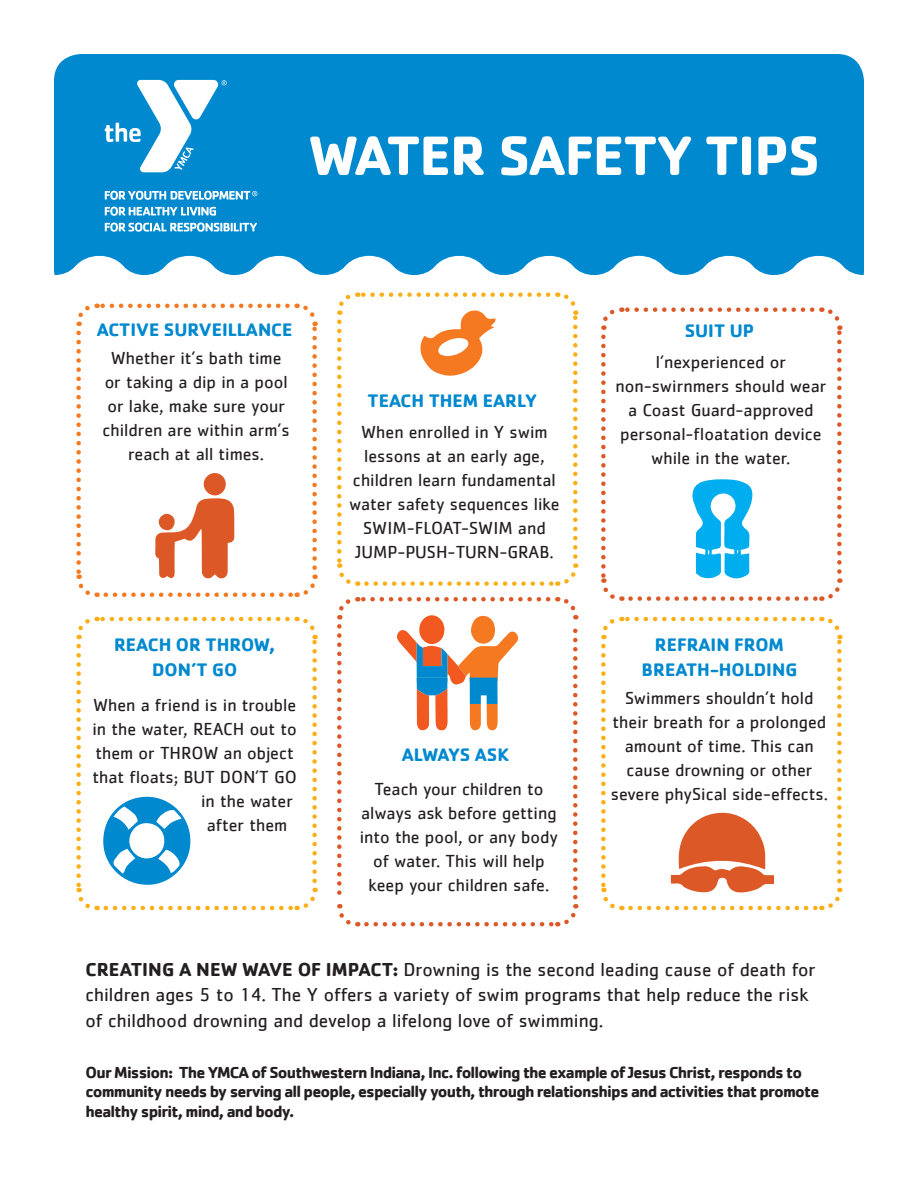
<style>
.page{position:relative;width:918px;height:1188px;background:#fff}
.page>*{position:absolute;margin:0;border:0;box-sizing:border-box;transform-origin:0 0}
.Byline___Image_Capti{font:700 57.45px "Cachet Std";letter-spacing:-.02em;color:#fff}
.t1{font:19.35px "Cachet";color:#231f20}
.t2{font:700 18.75px "Cachet";color:#0089cf}
.t3{font:18px/24px "Cachet";color:#231f20;text-align:center}
.t4{font:700 16.5px/19.8px "Cachet";letter-spacing:-.05em;color:#231f20}
.s1{font-weight:700}
</style>
<div class="page">
<div style="left:54px;top:54px;width:810px;height:243px;background:#0089cf;border-radius:27px"></div>
<svg style="left:54px;top:255px;width:810px;height:42px;fill:#fff"></svg>
<svg style="left:105px;top:80px;width:122px;height:92px"></svg>
<svg style="left:105px;top:207px;width:111px;height:9px"></svg>
<svg style="left:105px;top:223px;width:152px;height:9px"></svg>
<svg style="left:105px;top:191px;width:152px;height:9px"></svg>
<svg style="left:337px;top:597px;width:242px;height:330px"></svg>
<svg style="left:334px;top:290px;width:246px;height:296px"></svg>
<svg style="left:601px;top:307px;width:242px;height:294px"></svg>
<svg style="left:601px;top:616px;width:242px;height:295px"></svg>
<svg style="left:76px;top:616px;width:242px;height:295px"></svg>
<svg style="left:76px;top:303px;width:242px;height:294px"></svg>
<p class="Byline___Image_Capti" style="left:308px;top:118px;width:513px">WATER SAFETY TIPS</p>
<p class="t2" style="left:97px;top:317px;width:197px">ACTIVE SURVEILLANCE</p>
<p class="t3" style="left:103px;top:346px;width:189px">Whether it’s bath time or taking a dip in a pool or lake, make sure your children are within arm’s reach at all times.</p>
<p class="t2" style="left:114px;top:633px;width:163px">REACH OR THROW,</p>
<p class="t2" style="left:152px;top:658px;width:87px">DON’T GO</p>
<p class="t3" style="left:93px;top:693px;width:205px">When a friend is in trouble</p>
<p class="t3" style="left:93px;top:717px;width:206px">in the water, REACH out to</p>
<p class="t3" style="left:96px;top:741px;width:200px">them or THROW an object</p>
<p class="t3" style="left:92px;top:765px;width:206px">that floats; BUT DON’T GO</p>
<p class="t3" style="left:201px;top:789px;width:93px">in the water</p>
<p class="t3" style="left:207px;top:813px;width:82px">after them</p>
<p class="t2" style="left:368px;top:389px;width:171px">TEACH THEM EARLY</p>
<p class="t3" style="left:361px;top:420px;width:188px">When enrolled in Y swim</p>
<p class="t3" style="left:364px;top:444px;width:182px">lessons at an early age,</p>
<p class="t3" style="left:349px;top:468px;width:212px">children learn fundamental water safety sequences like<br>SWIM-FLOAT-SWIM and<br>JUMP-PUSH-TURN-GRAB.</p>
<p class="t2" style="left:402px;top:742px;width:109px">ALWAYS ASK</p>
<p class="t3" style="left:360px;top:777px;width:200px">Teach your children to always ask before getting into the pool, or any body of water. This will help keep your children safe.</p>
<p class="t2" style="left:685px;top:319px;width:71px">SUIT UP</p>
<p class="t3" style="left:656px;top:349px;width:132px">l’nexperienced or</p>
<p class="t3" style="left:615px;top:373px;width:212px">non-swirnmers should wear a Coast Guard-approved</p>
<p class="t3" style="left:620px;top:421px;width:203px">personal-floatation device while in the water.</p>
<p class="t2" style="left:655px;top:632px;width:130px">REFRAIN FROM</p>
<p class="t2" style="left:642px;top:657px;width:157px">BREATH-HOLDING</p>
<p class="t3" style="left:611px;top:685px;width:219px">Swimmers shouldn’t hold their breath for a prolonged amount of time. This can cause drowning or other severe phySical side-effects.</p>
<p class="t1" style="left:86px;top:958px;width:731px"><span class="s1">CREATING A NEW WAVE OF IMPACT:</span> Drowning is the second leading cause of death for</p>
<p class="t1" style="left:86px;top:984px;width:724px">children ages 5 to 14. The Y offers a variety of swim programs that help reduce the risk</p>
<p class="t1" style="left:86px;top:1009px;width:519px">of childhood drowning and develop a lifelong love of swimming.</p>
<p class="t4" style="left:86px;top:1062px;width:735px">Our Mission: The YMCA of Southwestern Indiana, Inc. following the example of Jesus Christ, responds to community needs by serving all people, especially youth, through relationships and activities that promote healthy spirit, mind, and body.</p>
</div>
